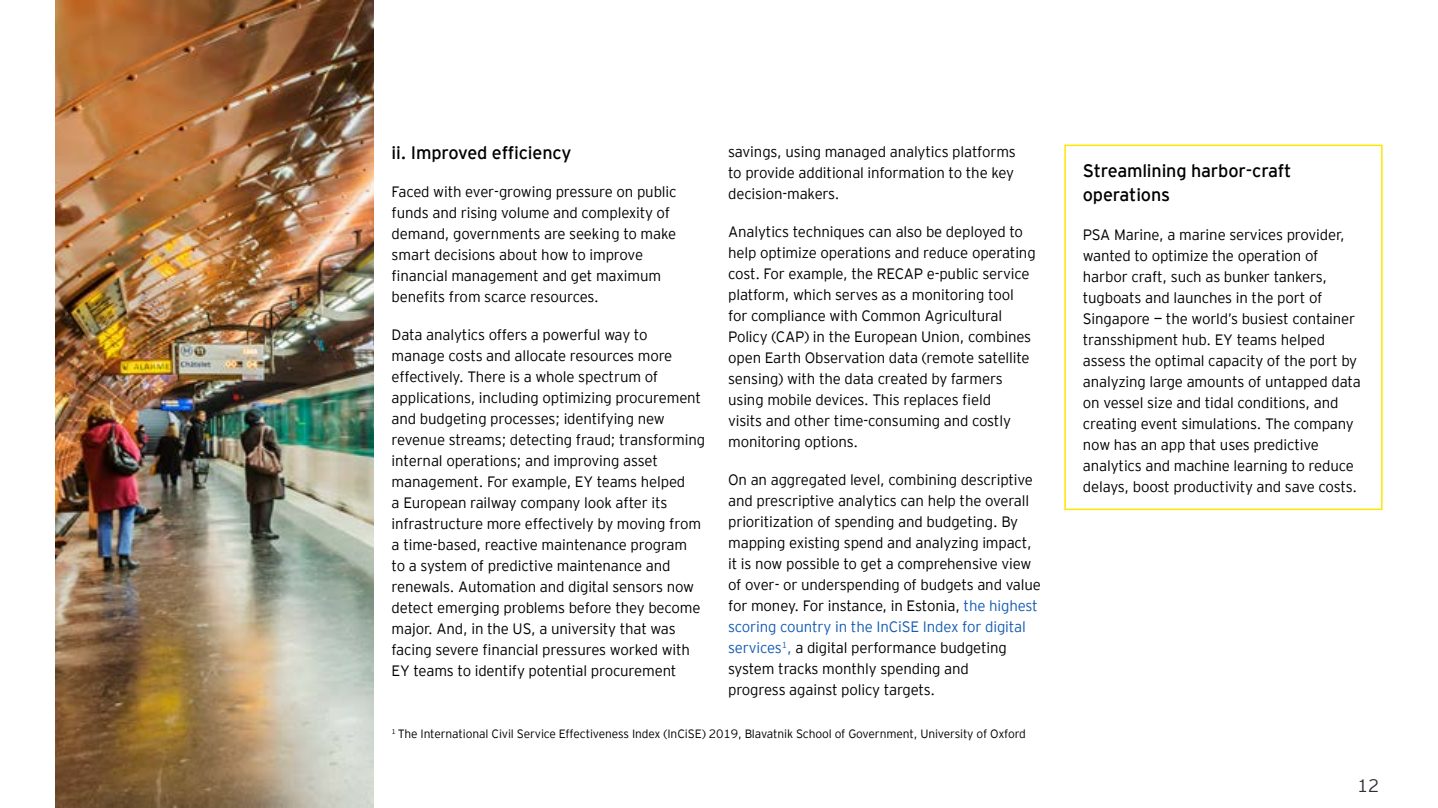
<style>
.page{position:relative;width:1438px;height:808px;background:#fff}
.page>*{position:absolute;margin:0;border:0;box-sizing:border-box;transform-origin:0 0}
.t1{font:18px/24px "EY Interstate";letter-spacing:-.01em;color:#000}
.t2{font:300 18px "EY Interstate";color:#2e2e38}
.t3{font:300 15px/21px "EY Interstate";letter-spacing:-.01em;color:#000}
.t4{font:300 12px "EY Interstate";letter-spacing:-.01em;color:#000}
.s1{color:#155cb4}
</style>
<div class="page">
<div style="left:1064px;top:145px;width:318px;height:365px;border:2px solid #ffe600"></div>
<img style="left:55px;top:0;width:318px;height:807px">
<p class="t1" style="left:391px;top:140px;width:181px">ii. Improved efficiency</p>
<p class="t3" style="left:391px;top:180px;width:286px">Faced with ever-growing pressure on public funds and rising volume and complexity of demand, governments are seeking to make smart decisions about how to improve financial management and get maximum benefits from scarce resources.</p>
<p class="t3" style="left:391px;top:323px;width:315px">Data analytics offers a powerful way to<br>manage costs and allocate resources more effectively. There is a whole spectrum of applications, including optimizing procurement and budgeting processes; identifying new revenue streams; detecting fraud; transforming internal operations; and improving asset management. For example, EY teams helped<br>a European railway company look after its infrastructure more effectively by moving from a time-based, reactive maintenance program<br>to a system of predictive maintenance and renewals. Automation and digital sensors now detect emerging problems before they become major. And, in the US, a university that was facing severe financial pressures worked with EY teams to identify potential procurement</p>
<p class="t3" style="left:728px;top:140px;width:289px">savings, using managed analytics platforms to provide additional information to the key decision-makers.</p>
<p class="t3" style="left:728px;top:220px;width:309px">Analytics techniques can also be deployed to help optimize operations and reduce operating cost. For example, the RECAP e-public service platform, which serves as a monitoring tool for compliance with Common Agricultural Policy (CAP) in the European Union, combines open Earth Observation data (remote satellite sensing) with the data created by farmers using mobile devices. This replaces field<br>visits and other time-consuming and costly monitoring options.</p>
<p class="t3" style="left:728px;top:468px;width:314px">On an aggregated level, combining descriptive and prescriptive analytics can help the overall prioritization of spending and budgeting. By mapping existing spend and analyzing impact, it is now possible to get a comprehensive view of over- or underspending of budgets and value for money. For instance, in Estonia, <span class="s1">the highest scoring country in the InCiSE Index for digital services</span><sup>1</sup><span class="s1">,</span> a digital performance budgeting system tracks monthly spending and<br>progress against policy targets.</p>
<p class="t4" style="left:391px;top:725px;width:635px"><sup>1</sup> The International Civil Service Effectiveness Index (InCiSE) 2019, Blavatnik School of Government, University of Oxford</p>
<p class="t1" style="left:1082px;top:158px;width:210px">Streamlining harbor-craft operations</p>
<p class="t3" style="left:1082px;top:223px;width:279px">PSA Marine, a marine services provider, wanted to optimize the operation of harbor craft, such as bunker tankers, tugboats and launches in the port of Singapore — the world’s busiest container transshipment hub. EY teams helped assess the optimal capacity of the port by analyzing large amounts of untapped data on vessel size and tidal conditions, and creating event simulations. The company now has an app that uses predictive analytics and machine learning to reduce delays, boost productivity and save costs.</p>
<p class="t2" style="left:1356px;top:772px;width:24px">12</p>
</div>
